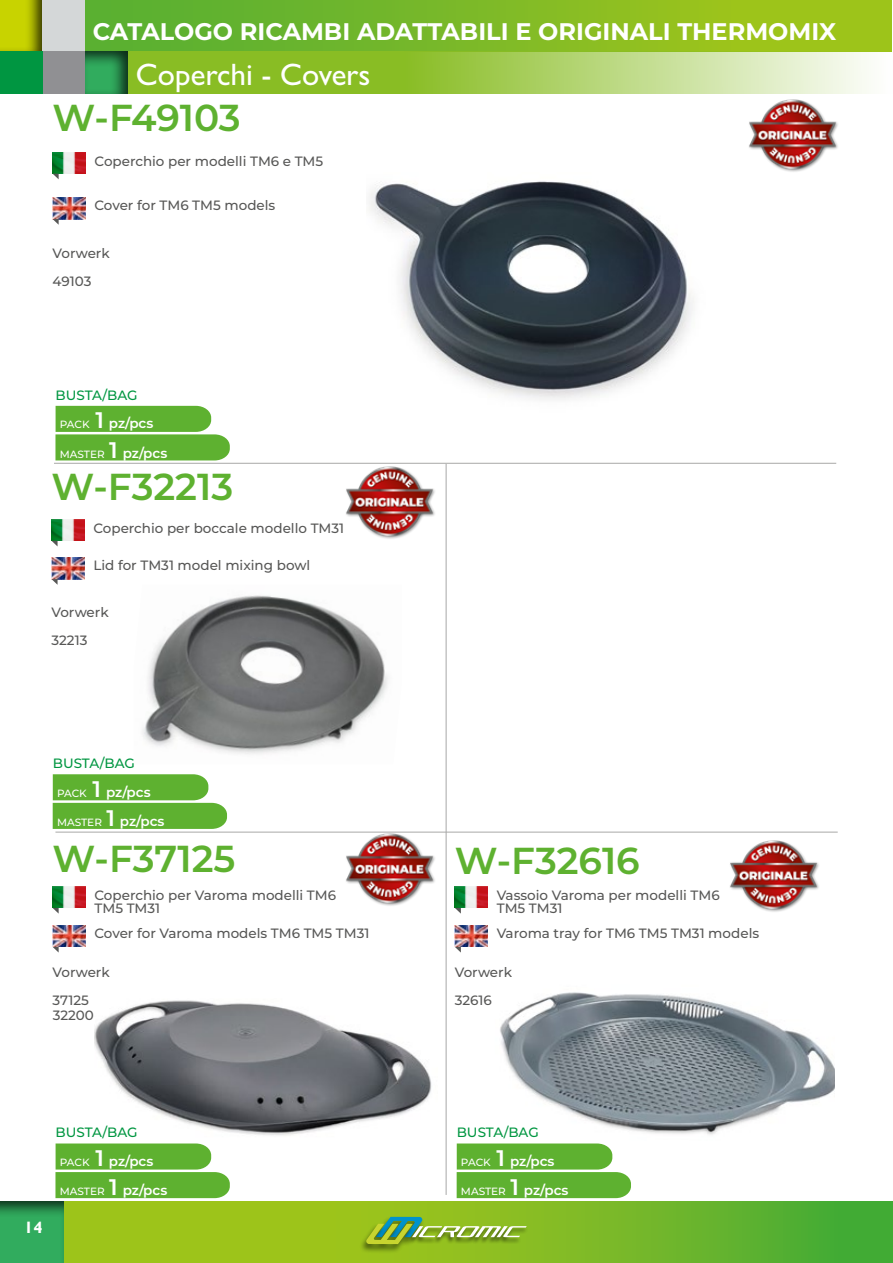
<style>
.page{position:relative;width:893px;height:1263px;background:#fff}
.page>*{position:absolute;margin:0;border:0;box-sizing:border-box;transform-origin:0 0}
.t1{font:600 37.5px "Montserrat";color:#5eb130}
.t2{font:500 31.05px "Gill Sans Nova";color:#fff}
.t3{font:700 24px "Montserrat";color:#fff}
.t4{font:700 16.5px "Gill Sans";color:#fff}
.t5{font:500 13.5px/27.8px "Montserrat";color:#575756}
.t6{font:600 13.5px "Montserrat";color:#fff}
.t7{font:500 13.5px "Montserrat";letter-spacing:-.005em;color:#009641}
.t8{font:500 10.5px "Montserrat";color:#fff}
.s1{font-weight:500;font-size:10.5px}
.s2{font-size:22.5px}
.s3{font-weight:600;font-size:22.5px}
.s4{font-weight:600;font-size:13.5px}
</style>
<div class="page">
<div style="left:85px;top:0;width:806px;height:51px;background:linear-gradient(to right,#55ae34,#a7c718)"></div>
<svg style="left:130px;top:51px;width:762px;height:43px;background:#add168"></svg>
<div style="left:0;top:0;width:45px;height:53px;background:#000;opacity:.75"></div>
<div style="left:84px;top:51px;width:46px;height:45px;background:#000;opacity:.75"></div>
<div style="left:43px;top:0;width:42px;height:51px;background:#d4d7d8"></div>
<div style="left:43px;top:51px;width:42px;height:43px;background:#909093"></div>
<div style="left:0;top:51px;width:43px;height:43px;background:#009641"></div>
<svg style="left:65px;top:1201px;width:827px;height:62px;background:#7fbb24"></svg>
<div style="left:0;top:1201px;width:65px;height:62px;background:#000;opacity:.75"></div>
<img style="left:369px;top:181px;width:325px;height:219px">
<img style="left:94px;top:1000px;width:338px;height:136px">
<img style="left:142px;top:595px;width:246px;height:159px">
<img style="left:500px;top:992px;width:335px;height:143px">
<svg style="left:55px;top:406px;width:175px;height:54px;background:#70ba48"></svg>
<svg style="left:55px;top:1143px;width:175px;height:55px;background:#72ba49"></svg>
<svg style="left:53px;top:774px;width:174px;height:55px;background:#70ba48"></svg>
<svg style="left:457px;top:1143px;width:174px;height:55px;background:#71ba48"></svg>
<img style="left:53px;top:152px;width:33px;height:22px">
<svg style="left:53px;top:174px;width:6px;height:5px"></svg>
<img style="left:53px;top:198px;width:33px;height:21px">
<svg style="left:53px;top:219px;width:6px;height:6px"></svg>
<img style="left:52px;top:520px;width:32px;height:21px">
<svg style="left:52px;top:541px;width:6px;height:5px"></svg>
<img style="left:52px;top:558px;width:32px;height:21px">
<svg style="left:52px;top:579px;width:6px;height:6px"></svg>
<img style="left:53px;top:887px;width:33px;height:21px">
<svg style="left:53px;top:908px;width:6px;height:6px"></svg>
<img style="left:53px;top:926px;width:33px;height:21px">
<svg style="left:53px;top:947px;width:6px;height:5px"></svg>
<img style="left:455px;top:887px;width:33px;height:21px">
<svg style="left:455px;top:908px;width:6px;height:6px"></svg>
<img style="left:455px;top:926px;width:33px;height:21px">
<svg style="left:455px;top:947px;width:6px;height:5px"></svg>
<img style="left:749px;top:99px;width:89px;height:73px">
<img style="left:334px;top:831px;width:110px;height:75px">
<img style="left:346px;top:466px;width:89px;height:73px">
<img style="left:730px;top:840px;width:89px;height:72px">
<hr style="left:54px;top:463px;width:782px;height:1px;background:#a8a8a7">
<hr style="left:55px;top:832px;width:783px;height:1px;background:#a8a8a7">
<hr style="left:446px;top:464px;width:1px;height:731px;background:#a8a8a7">
<div style="left:369px;top:1216px;width:56px;height:30px;background:#96c21e"></div>
<div style="left:359px;top:1223px;width:56px;height:30px;background:#000;opacity:.5"></div>
<div style="left:498px;top:1226px;width:30px;height:18px;background:#89bd24"></div>
<svg style="left:365px;top:1217px;width:162px;height:27px;background:#8cb74b"></svg>
<h3 class="t3" style="left:93px;top:14px;width:745px">CATALOGO RICAMBI ADATTABILI E ORIGINALI THERMOMIX</h3>
<h2 class="t2" style="left:136px;top:55px;width:236px">Coperchi - Covers</h2>
<h1 class="t1" style="left:53px;top:91px;width:190px">W-F49103</h1>
<p class="t5" style="left:95px;top:146px;width:230px">Coperchio per modelli TM6 e TM5</p>
<p class="t5" style="left:95px;top:191px;width:182px">Cover for TM6 TM5 models</p>
<p class="t5" style="left:53px;top:239px;width:59px">Vorwerk<br>49103</p>
<p class="t7" style="left:56px;top:385px;width:84px">BUSTA/BAG</p>
<p class="t6" style="left:60px;top:414px;width:95px"><span class="s1">PACK</span> <span class="s2">1</span> pz/pcs</p>
<p class="t8" style="left:60px;top:446px;width:109px">MASTER <span class="s3">1</span> <span class="s4">pz/pcs</span></p>
<h1 class="t1" style="left:52px;top:460px;width:183px">W-F32213</h1>
<p class="t5" style="left:93px;top:513px;width:252px">Coperchio per boccale modello TM31</p>
<p class="t5" style="left:93px;top:551px;width:218px">Lid for TM31 model mixing bowl</p>
<p class="t5" style="left:52px;top:598px;width:59px">Vorwerk<br>32213</p>
<p class="t7" style="left:53px;top:754px;width:84px">BUSTA/BAG</p>
<p class="t6" style="left:57px;top:782px;width:95px"><span class="s1">PACK</span> <span class="s2">1</span> pz/pcs</p>
<p class="t8" style="left:57px;top:815px;width:109px">MASTER <span class="s3">1</span> <span class="s4">pz/pcs</span></p>
<h1 class="t1" style="left:53px;top:832px;width:184px">W-F37125</h1>
<p class="t5" style="left:95px;top:888px;width:243px;line-height:13.5px">Coperchio per Varoma modelli TM6<br>TM5 TM31</p>
<p class="t5" style="left:95px;top:919px;width:276px">Cover for Varoma models TM6 TM5 TM31</p>
<p class="t5" style="left:53px;top:958px;width:59px">Vorwerk<br>37125</p>
<p class="t5" style="left:53px;top:1001px;width:43px">32200</p>
<p class="t4" style="left:24px;top:1218px;width:20px">14</p>
<p class="t7" style="left:56px;top:1123px;width:84px">BUSTA/BAG</p>
<p class="t6" style="left:60px;top:1152px;width:95px"><span class="s1">PACK</span> <span class="s2">1</span> pz/pcs</p>
<p class="t8" style="left:60px;top:1184px;width:109px">MASTER <span class="s3">1</span> <span class="s4">pz/pcs</span></p>
<h1 class="t1" style="left:455px;top:834px;width:186px">W-F32616</h1>
<p class="t5" style="left:497px;top:888px;width:224px;line-height:13.5px">Vassoio Varoma per modelli TM6<br>TM5 TM31</p>
<p class="t5" style="left:497px;top:919px;width:264px">Varoma tray for TM6 TM5 TM31 models</p>
<p class="t5" style="left:455px;top:958px;width:59px">Vorwerk<br>32616</p>
<p class="t7" style="left:457px;top:1123px;width:84px">BUSTA/BAG</p>
<p class="t6" style="left:461px;top:1152px;width:95px"><span class="s1">PACK</span> <span class="s2">1</span> pz/pcs</p>
<p class="t8" style="left:461px;top:1184px;width:109px">MASTER <span class="s3">1</span> <span class="s4">pz/pcs</span></p>
</div>
